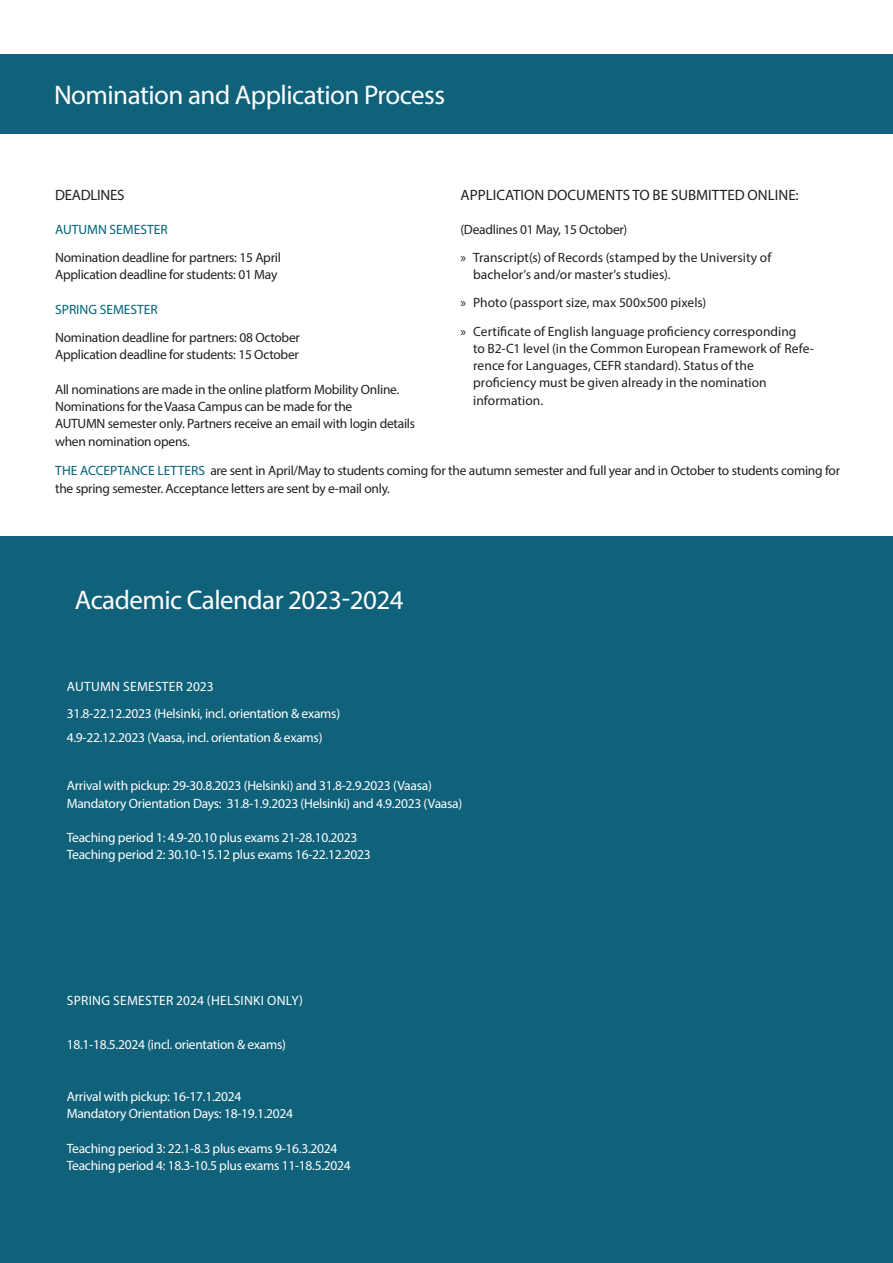
<style>
.page{position:relative;width:893px;height:1263px;background:#fff}
.page>*{position:absolute;margin:0;border:0;box-sizing:border-box;transform-origin:0 0}
.t1{font:27px "Myriad Pro";letter-spacing:-.02em;color:#fff}
.t2{font:15px "Myriad Pro";color:#231f20}
.t3{font:15px "Myriad Pro";letter-spacing:-.02em;color:#231f20}
.t4{font:13.5px/17.2px "Myriad Pro";letter-spacing:-.02em;color:#231f20}
.t5{font:13.5px/17.2px "Myriad Pro";letter-spacing:-.02em;color:#fff}
.t6{font:13.5px/17.2px "Myriad Pro";letter-spacing:.005em;color:#231f20}
.t7{font:13.5px "Myriad Pro";letter-spacing:.02em;color:#fff}
.s1{color:#006279}
</style>
<div class="page">
<div style="left:0;top:825px;width:893px;height:438px;background:#10617a"></div>
<div style="left:0;top:54px;width:893px;height:79px;background:#10617a"></div>
<div style="left:0;top:536px;width:893px;height:323px;background:#10617a"></div>
<p class="t1" style="left:54px;top:78px;width:393px">Nomination and Application Process</p>
<p class="t3" style="left:55px;top:185px;width:71px">DEADLINES</p>
<p class="t4" style="left:55px;top:215px;width:227px;line-height:28px"><span class="s1">AUTUMN SEMESTER<br></span>Nomination deadline for partners: 15 April</p>
<p class="t4" style="left:55px;top:266px;width:224px">Application deadline for students: 01 May</p>
<p class="t4" style="left:55px;top:295px;width:246px;line-height:28px"><span class="s1">SPRING SEMESTER<br></span>Nomination deadline for partners: 08 October</p>
<p class="t4" style="left:55px;top:346px;width:245px">Application deadline for students: 15 October</p>
<p class="t4" style="left:55px;top:380px;width:362px">All nominations are made in the online platform Mobility Online.<br>Nominations for the Vaasa Campus can be made for the<br>AUTUMN semester only. Partners receive an email with login details when nomination opens.</p>
<p class="t2" style="left:461px;top:185px;width:340px">APPLICATION DOCUMENTS TO BE SUBMITTED ONLINE:</p>
<p class="t4" style="left:460px;top:221px;width:169px">(Deadlines 01 May, 15 October)</p>
<p class="t6" style="left:473px;top:249px;width:300px;text-indent:-13px">» Transcript(s) of Records (stamped by the University of bachelor’s and/or master’s studies).</p>
<p class="t6" style="left:460px;top:294px;width:247px">» Photo (passport size, max 500x500 pixels)</p>
<p class="t6" style="left:473px;top:322px;width:342px;text-indent:-13px">» Certificate of English language proficiency corresponding<br>to B2-C1 level (in the Common European Framework of Refe&shy;rence for Languages, CEFR standard). Status of the proficiency must be given already in the nomination information.</p>
<p class="t4" style="left:55px;top:462px;width:786px"><span class="s1">THE ACCEPTANCE LETTERS</span> are sent in April/May to students coming for the autumn semester and full year and in October to students coming for the spring semester. Acceptance letters are sent by e-mail only.</p>
<p class="t1" style="left:75px;top:583px;width:330px">Academic Calendar 2023-2024</p>
<p class="t7" style="left:67px;top:678px;width:148px">AUTUMN SEMESTER 2023</p>
<p class="t5" style="left:67px;top:705px;width:275px">31.8-22.12.2023 (Helsinki, incl. orientation &amp; exams)</p>
<p class="t5" style="left:67px;top:729px;width:257px">4.9-22.12.2023 (Vaasa, incl. orientation &amp; exams)</p>
<p class="t5" style="left:67px;top:777px;width:397px">Arrival with pickup: 29-30.8.2023 (Helsinki) and 31.8-2.9.2023 (Vaasa)<br>Mandatory Orientation Days: 31.8-1.9.2023 (Helsinki) and 4.9.2023 (Vaasa)</p>
<p class="t5" style="left:67px;top:829px;width:306px">Teaching period 1: 4.9-20.10 plus exams 21-28.10.2023<br>Teaching period 2: 30.10-15.12 plus exams 16-22.12.2023</p>
<p class="t7" style="left:67px;top:992px;width:237px">SPRING SEMESTER 2024 (HELSINKI ONLY)</p>
<p class="t5" style="left:67px;top:1036px;width:221px">18.1-18.5.2024 (incl. orientation &amp; exams)</p>
<p class="t5" style="left:67px;top:1088px;width:228px">Arrival with pickup: 16-17.1.2024<br>Mandatory Orientation Days: 18-19.1.2024</p>
<p class="t5" style="left:67px;top:1139px;width:272px">Teaching period 3: 22.1-8.3 plus exams 9-16.3.2024</p>
<p class="t5" style="left:67px;top:1157px;width:286px">Teaching period 4: 18.3-10.5 plus exams 11-18.5.2024</p>
</div>
